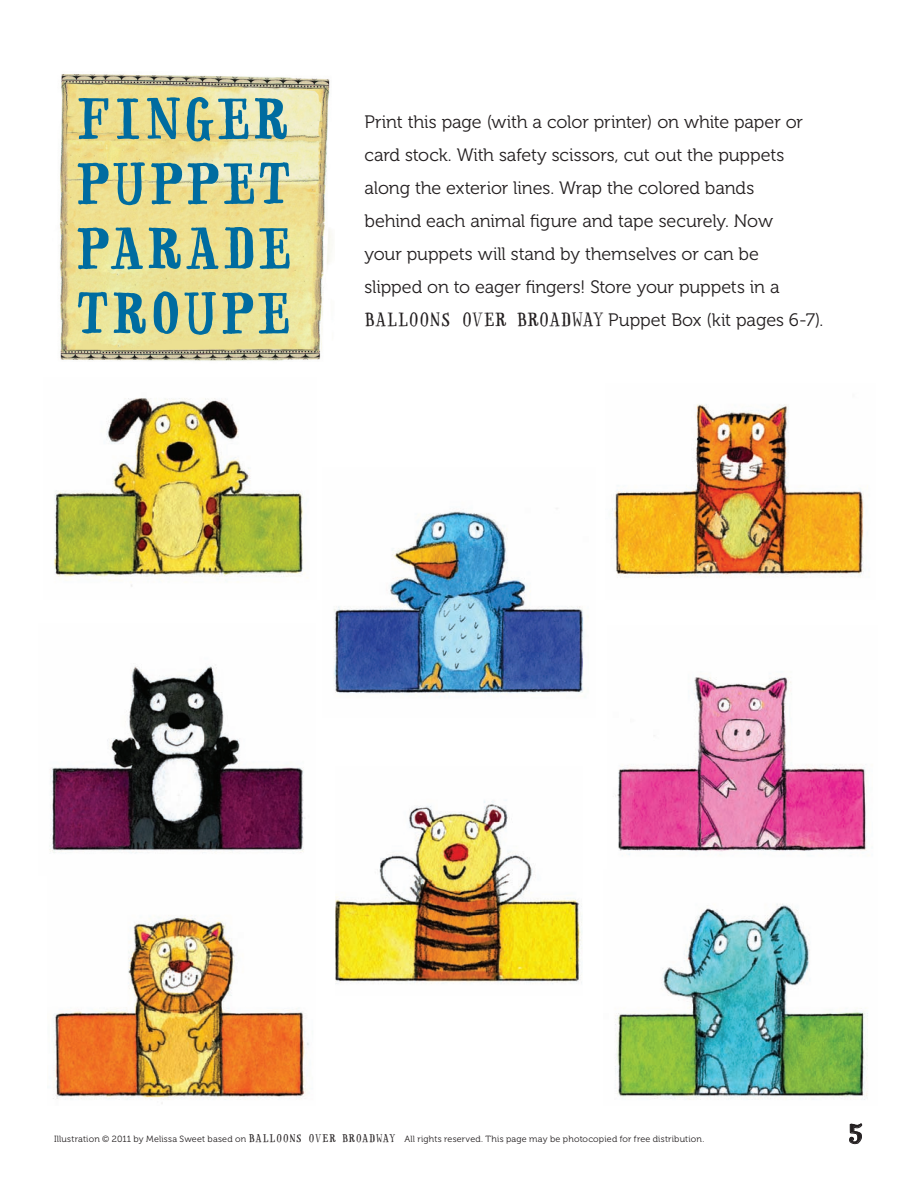
<style>
.page{position:relative;width:918px;height:1188px;background:#fff}
.page>*{position:absolute;margin:0;border:0;box-sizing:border-box;transform-origin:0 0}
.Head{font:700 54px/64.8px "Handwriter";letter-spacing:.07em;color:#006ca0;text-align:justify}
.t1{font:700 24px "Handwriter";color:#231f20}
.instruction_para{font:18px/33px "Museo 300";letter-spacing:-.005em;color:#231f20}
.t2{font:9px "Museo 300";letter-spacing:.02em;color:#231f20}
.s1{font-family:"Handwriter"}
.s2{font-family:"Handwriter";font-size:10.5px}
</style>
<div class="page">
<svg style="left:849px;top:1123px;width:14px;height:22px"></svg>
<img style="left:59px;top:74px;width:273px;height:287px">
<img style="left:336px;top:800px;width:246px;height:184px">
<img style="left:333px;top:508px;width:255px;height:187px">
<img style="left:49px;top:666px;width:256px;height:187px">
<img style="left:612px;top:404px;width:252px;height:173px">
<img style="left:54px;top:398px;width:250px;height:189px">
<img style="left:615px;top:904px;width:253px;height:196px">
<img style="left:53px;top:915px;width:256px;height:189px">
<img style="left:615px;top:677px;width:252px;height:178px">
<p class="Head" style="left:77px;top:88px;width:216px">FINGER PUPPET PARADE TROUPE</p>
<p class="instruction_para" style="left:365px;top:106px;width:460px">Print this page (with a color printer) on white paper or card stock. With safety scissors, cut out the puppets along the exterior lines. Wrap the colored bands<br>behind each animal figure and tape securely. Now<br>your puppets will stand by themselves or can be<br>slipped on to eager fingers! Store your puppets in a <span class="s1">BALLOONS OVER BROADWAY</span> Puppet Box (kit pages 6-7).</p>
<p class="t2" style="left:54px;top:1134px;width:652px">Illustration © 2011 by Melissa Sweet based on <span class="s2">BALLOONS OVER BROADWAY</span> All rights reserved. This page may be photocopied for free distribution.</p>
<h2 class="t1" style="left:848px;top:1120px;width:16px">5</h2>
</div>
